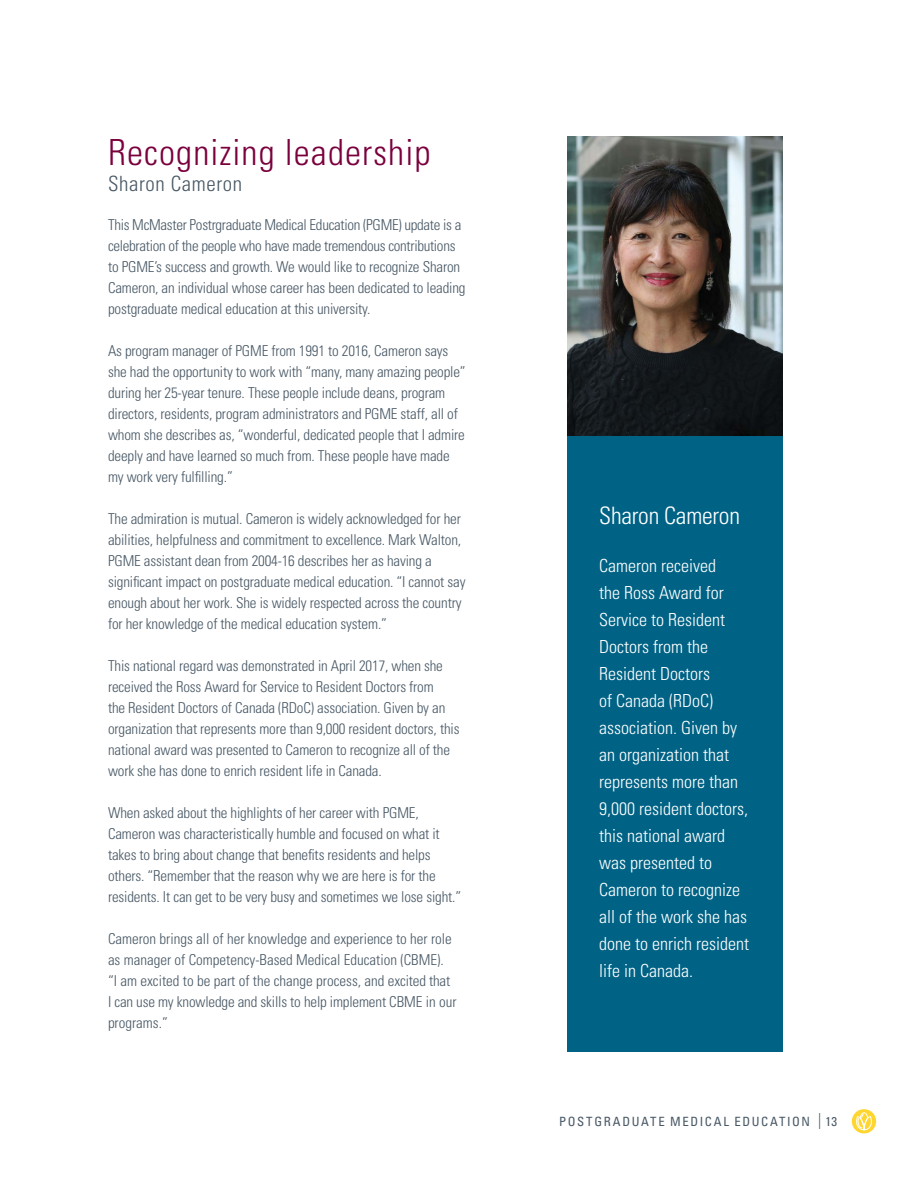
<style>
.page{position:relative;width:918px;height:1188px;background:#fff}
.page>*{position:absolute;margin:0;border:0;box-sizing:border-box;transform-origin:0 0}
.t1{font:300 condensed 36px "Univers LT Std";letter-spacing:.03em;color:#7a003c}
.t2{font:300 condensed 24px "Univers LT Std";letter-spacing:-.01em;color:#fff}
.t3{font:300 condensed 21px "Univers LT Std";letter-spacing:.03em;color:#485865}
.t4{font:300 condensed 18px/27px "Univers LT Std";color:#fff}
.t5{font:300 condensed 15px/21px "Univers LT Std";letter-spacing:-.01em;color:#485865}
.t6{font:condensed 12.75px "Univers LT Std";letter-spacing:.125em;color:#485865}
.s1{font-size:15.9px}
</style>
<div class="page">
<div style="left:852px;top:1109px;width:24px;height:24px;background:#ffd530;border-radius:50%"></div>
<svg style="left:855px;top:1112px;width:18px;height:19px"></svg>
<div style="left:567px;top:435px;width:216px;height:617px;background:#006385"></div>
<img style="left:567px;top:137px;width:216px;height:298px">
<h1 class="t1" style="left:108px;top:131px;width:324px">Recognizing leadership</h1>
<h3 class="t3" style="left:108px;top:171px;width:136px">Sharon Cameron</h3>
<p class="t5" style="left:108px;top:214px;width:359px">This McMaster Postrgraduate Medical Education (PGME) update is a celebration of the people who have made tremendous contributions to PGME’s success and growth. We would like to recognize Sharon Cameron, an individual whose career has been dedicated to leading postgraduate medical education at this university.</p>
<p class="t5" style="left:108px;top:340px;width:359px">As program manager of PGME from 1991 to 2016, Cameron says she had the opportunity to work with “many, many amazing people” during her 25-year tenure. These people include deans, program directors, residents, program administrators and PGME staff, all of whom she describes as, “wonderful, dedicated people that I admire deeply and have learned so much from. These people have made my work very fulfilling.”</p>
<p class="t5" style="left:108px;top:508px;width:359px">The admiration is mutual. Cameron is widely acknowledged for her abilities, helpfulness and commitment to excellence. Mark Walton, PGME assistant dean from 2004-16 describes her as having a significant impact on postgraduate medical education. “I cannot say enough about her work. She is widely respected across the country for her knowledge of the medical education system.”</p>
<p class="t5" style="left:108px;top:655px;width:353px">This national regard was demonstrated in April 2017, when she received the Ross Award for Service to Resident Doctors from<br>the Resident Doctors of Canada (RDoC) association. Given by an organization that represents more than 9,000 resident doctors, this national award was presented to Cameron to recognize all of the work she has done to enrich resident life in Canada.</p>
<p class="t5" style="left:108px;top:802px;width:355px">When asked about the highlights of her career with PGME, Cameron was characteristically humble and focused on what it takes to bring about change that benefits residents and helps others. “Remember that the reason why we are here is for the residents. It can get to be very busy and sometimes we lose sight.”</p>
<p class="t5" style="left:108px;top:928px;width:350px">Cameron brings all of her knowledge and experience to her role as manager of Competency-Based Medical Education (CBME).<br>“I am excited to be part of the change process, and excited that I can use my knowledge and skills to help implement CBME in our programs.”</p>
<h2 class="t2" style="left:599px;top:502px;width:142px">Sharon Cameron</h2>
<p class="t4" style="left:599px;top:553px;width:151px">Cameron received<br>the Ross Award for<br>Service to Resident<br>Doctors from the<br>Resident Doctors<br>of Canada (RDoC) association. Given by an organization that represents more than<br>9,000 resident doctors, this national award was presented to<br>Cameron to recognize all of the work she has done to enrich resident life in Canada.</p>
<p class="t6" style="left:559px;top:1113px;width:279px">POSTGRADUATE MEDICAL EDUCATION <span class="s1">|</span> 13</p>
</div>
